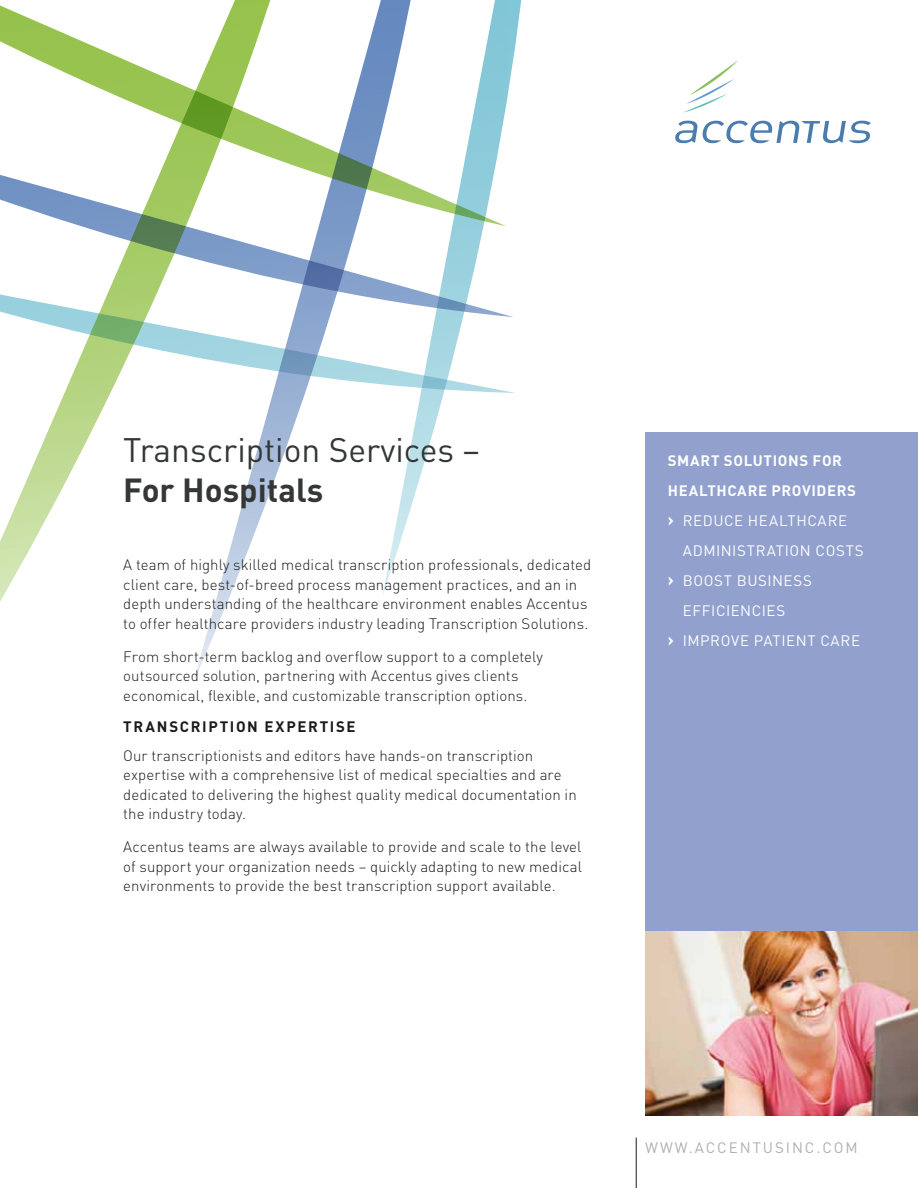
<style>
.page{position:relative;width:918px;height:1188px;background:#fff}
.page>*{position:absolute;margin:0;border:0;box-sizing:border-box;transform-origin:0 0}
.t1{font:33.6px "DIN";color:#353737}
.t2{font:700 33px "DIN";color:#353737}
.t3{font:300 15px/19.5px "DIN";letter-spacing:.005em;color:#1a1c1b}
.t4{font:15px "DIN";letter-spacing:.04em;color:#fcfeff}
.t5{font:700 15px "DIN";letter-spacing:.045em;color:#fcfeff}
.t6{font:700 15px "DIN";letter-spacing:.155em;color:#1a1c1b}
.t7{font:15px "DIN";color:#afb0b2}
.s1{font-weight:700;font-size:18px}
</style>
<div class="page">
<div style="left:645px;top:432px;width:273px;height:673px;background:#92a0cd"></div>
<svg style="left:0;top:393px;width:111px;height:209px"></svg>
<svg style="left:194px;top:393px;width:111px;height:287px"></svg>
<svg style="left:383px;top:0;width:139px;height:594px"></svg>
<svg style="left:0;top:0;width:506px;height:115px"></svg>
<svg style="left:0;top:115px;width:514px;height:151px"></svg>
<svg style="left:0;top:266px;width:516px;height:127px"></svg>
<hr style="left:636px;top:1138px;width:1px;height:50px;background:#1a1c1b">
<img style="left:645px;top:931px;width:273px;height:185px">
<svg style="left:683px;top:60px;width:55px;height:53px"></svg>
<svg style="left:675px;top:121px;width:196px;height:22px"></svg>
<h1 class="t1" style="left:123px;top:429px;width:358px">TRANSCRIPTION SERVICES –</h1>
<h2 class="t2" style="left:123px;top:469px;width:201px">FOR HOSPITALS</h2>
<p class="t3" style="left:123px;top:555px;width:469px">A team of highly skilled medical transcription professionals, dedicated client care, best-of-breed process management practices, and an in depth understanding of the healthcare environment enables Accentus to offer healthcare providers industry leading Transcription Solutions.</p>
<p class="t3" style="left:123px;top:646px;width:421px">From short-term backlog and overflow support to a completely outsourced solution, partnering with Accentus gives clients economical, flexible, and customizable transcription options.</p>
<p class="t6" style="left:123px;top:717px;width:234px">TRA NSCRIPTION EXPERTISE</p>
<p class="t3" style="left:123px;top:745px;width:455px">Our transcriptionists and editors have hands-on transcription expertise with a comprehensive list of medical specialties and are dedicated to delivering the highest quality medical documentation in the industry today.</p>
<p class="t3" style="left:123px;top:837px;width:460px;text-align:justify">Accentus teams are always available to provide and scale to the level of support your organization needs – quickly adapting to new medical environments to provide the best transcription support available.</p>
<p class="t5" style="left:668px;top:451px;width:176px">SMART SOLUTIONS FOR</p>
<p class="t5" style="left:668px;top:481px;width:188px">HEALTH CARE PROVIDERS</p>
<p class="t4" style="left:668px;top:511px;width:181px"><span class="s1">›</span> REDUCE HEALTHCARE</p>
<p class="t4" style="left:683px;top:541px;width:182px">ADMINISTRATION COSTS</p>
<p class="t4" style="left:668px;top:571px;width:146px"><span class="s1">›</span> BOOST BUSINESS</p>
<p class="t4" style="left:683px;top:601px;width:104px">EFFICIENCIES</p>
<p class="t4" style="left:668px;top:631px;width:194px"><span class="s1">›</span> I MPROVE PATIENT CARE</p>
<p class="t7" style="left:645px;top:1138px;width:214px">WWW.ACCENTUSINC.COM</p>
</div>
